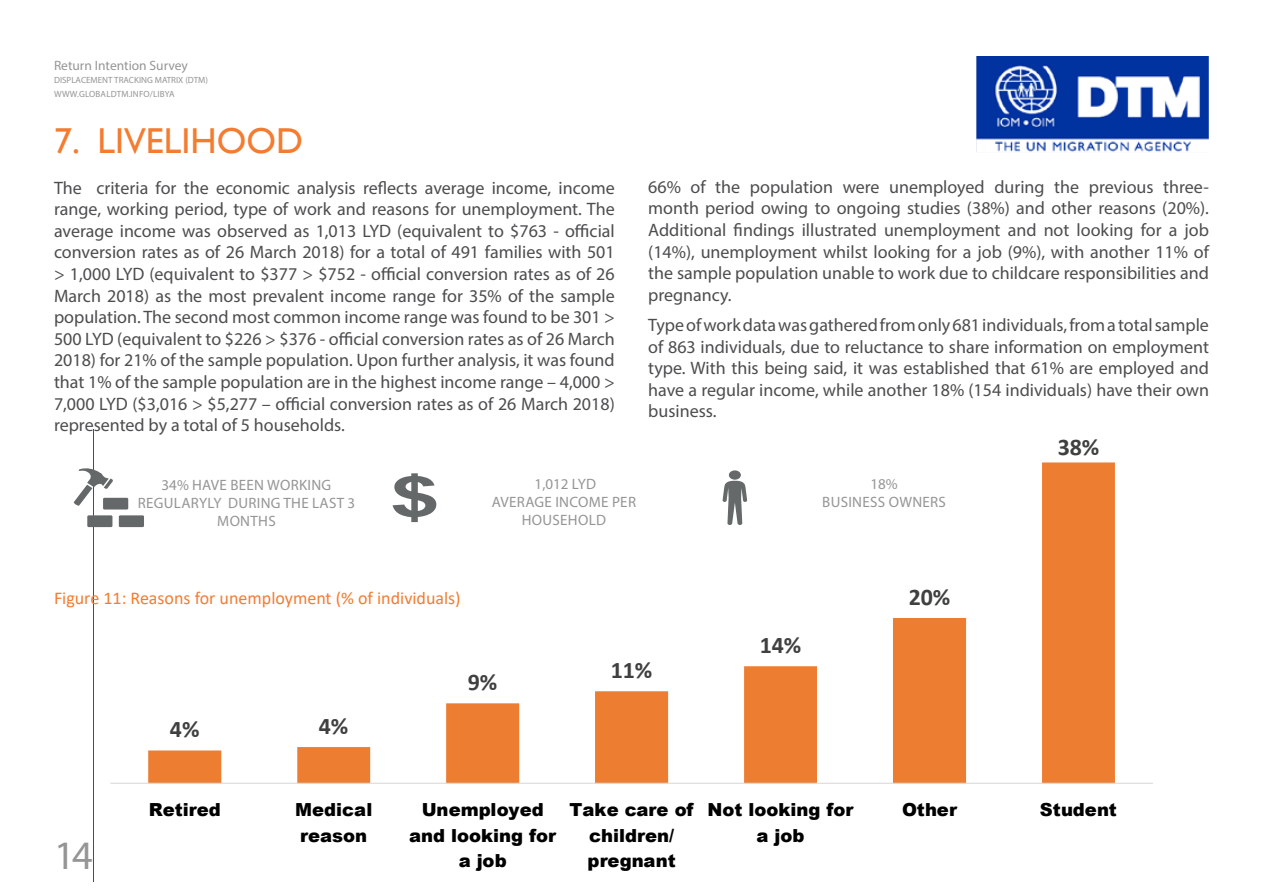
<style>
.page{position:relative;width:1263px;height:893px;background:#fff}
.page>*{position:absolute;margin:0;border:0;box-sizing:border-box;transform-origin:0 0}
.t1{font:40.5px "Myriad Pro";color:#959596}
.t2{font:36px "Gill Sans";color:#f47c31}
.t3{font:700 24px "Calibri";letter-spacing:-.005em;color:#404040}
.t4{font:18px/21.6px "Myriad Pro";color:#4d4c4e;text-align:justify}
.t5{font:900 18px/25.3px "Arial";letter-spacing:.005em;color:#000;text-align:center}
.t6{font:18px "Calibri";color:#f47c31}
.t7{font:15px/18px "Myriad Pro";letter-spacing:.02em;color:#959595;text-align:center}
.t8{font:13.5px "Myriad Pro";color:#959596}
.t9{font:9px "Myriad Pro";color:#959596}
.t10{font:9px "Myriad Pro";letter-spacing:.02em;color:#959596}
</style>
<div class="page">
<img style="left:978px;top:57px;width:229px;height:94px">
<div style="left:975px;top:54px;width:235px;height:100px;border:2px solid #fff"></div>
<svg style="left:148px;top:462px;width:967px;height:321px"></svg>
<hr style="left:110px;top:783px;width:1043px;height:1px;background:#d9d9d9">
<svg style="left:74px;top:467px;width:70px;height:60px"></svg>
<svg style="left:393px;top:473px;width:43px;height:49px"></svg>
<svg style="left:722px;top:470px;width:25px;height:55px"></svg>
<p class="t8" style="left:54px;top:57px;width:135px">Return Intention Survey</p>
<p class="t10" style="left:54px;top:88px;width:122px">WWW.GLOBALDTM.INFO/LIBYA</p>
<p class="t9" style="left:54px;top:74px;width:155px">DISPLACEMENT TRACKING MATRIX (DTM)</p>
<h2 class="t2" style="left:54px;top:120px;width:251px">7. LIVELIHOOD</h2>
<p class="t4" style="left:54px;top:176px;width:562px">The criteria for the economic analysis reflects average income, income range, working period, type of work and reasons for unemployment. The average income was observed as 1,013 LYD (equivalent to $763 - official conversion rates as of 26 March 2018) for a total of 491 families with 501 &gt; 1,000 LYD (equivalent to $377 &gt; $752 - official conversion rates as of 26<br>March 2018) as the most prevalent income range for 35% of the sample population. The second most common income range was found to be 301 &gt; 500 LYD (equivalent to $226 &gt; $376 - official conversion rates as of 26 March 2018) for 21% of the sample population. Upon further analysis, it was found that 1% of the sample population are in the highest income range – 4,000 &gt; 7,000 LYD ($3,016 &gt; $5,277 – official conversion rates as of 26 March 2018) represented by a total of 5 households.</p>
<p class="t4" style="left:648px;top:176px;width:562px">66% of the population were unemployed during the previous three&shy;month period owing to ongoing studies (38%) and other reasons (20%).<br>Additional findings illustrated unemployment and not looking for a job (14%), unemployment whilst looking for a job (9%), with another 11% of the sample population unable to work due to childcare responsibilities and pregnancy.</p>
<p class="t4" style="left:648px;top:314px;width:562px">Type of work data was gathered from only 681 individuals, from a total sample of 863 individuals, due to reluctance to share information on employment type. With this being said, it was established that 61% are employed and have a regular income, while another 18% (154 individuals) have their own business.</p>
<p class="t7" style="left:138px;top:475px;width:219px">34% HAVE BEEN WORKING<br>REGULARYLY DURING THE LAST 3<br>MONTHS</p>
<p class="t7" style="left:492px;top:475px;width:146px">1,012 LYD<br>AVERAGE INCOME PER<br>HOUSEHOLD</p>
<p class="t7" style="left:822px;top:475px;width:125px">18%<br>BUSINESS OWNERS</p>
<p class="t6" style="left:54px;top:586px;width:408px">Figure 11: Reasons for unemployment (% of individuals)</p>
<h3 class="t3" style="left:170px;top:712px;width:31px">4%</h3>
<h3 class="t3" style="left:319px;top:709px;width:31px">4%</h3>
<h3 class="t3" style="left:468px;top:665px;width:31px">9%</h3>
<h3 class="t3" style="left:611px;top:653px;width:43px">11%</h3>
<h3 class="t3" style="left:760px;top:628px;width:43px">14%</h3>
<h3 class="t3" style="left:909px;top:580px;width:43px">20%</h3>
<h3 class="t3" style="left:1058px;top:430px;width:43px">38%</h3>
<h1 class="t1" style="left:54px;top:831px;width:40px">14</h1>
<p class="t5" style="left:149px;top:796px;width:73px">Retired</p>
<p class="t5" style="left:295px;top:796px;width:79px;text-align:left">Medical reason</p>
<p class="t5" style="left:409px;top:796px;width:149px">Unemployed and looking for a job</p>
<p class="t5" style="left:570px;top:796px;width:126px">Take care of children/ pregnant</p>
<p class="t5" style="left:707px;top:796px;width:148px">Not looking for a job</p>
<p class="t5" style="left:902px;top:796px;width:56px">Other</p>
<p class="t5" style="left:1040px;top:796px;width:78px">Student</p>
</div>
